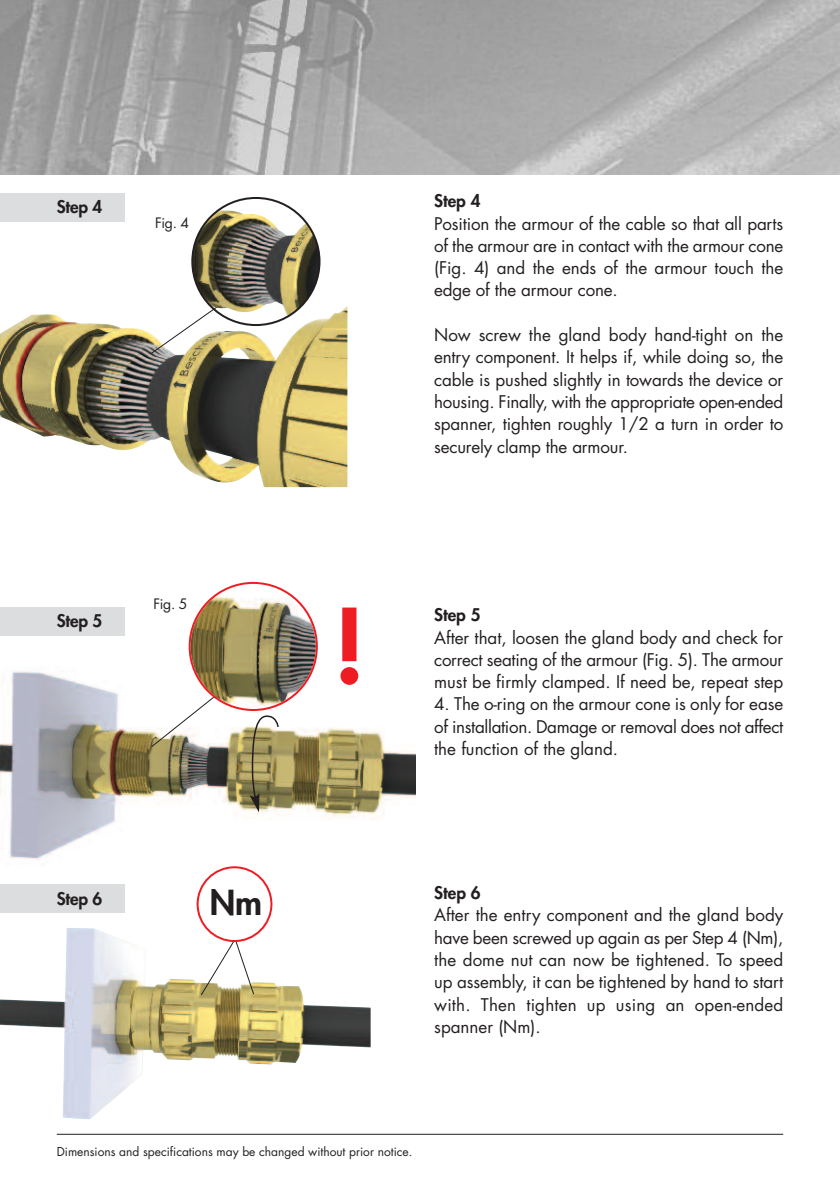
<style>
.page{position:relative;width:840px;height:1191px;background:#fff}
.page>*{position:absolute;margin:0;border:0;box-sizing:border-box;transform-origin:0 0}
.t1{font:800 99.8px "Futura";color:#ee1d23}
.t2{font:800 33.6px "Futura";color:#231f20}
.t3{font:17px/22.2px "Futura";color:#231f20;text-align:justify}
.t4{font:800 17px "Futura";letter-spacing:-.005em;color:#231f20}
.t5{font:14px "Futura";letter-spacing:-.025em;color:#231f20}
.t6{font:12px "Futura";color:#231f20}
</style>
<div class="page">
<img style="left:0;top:928px;width:370px;height:191px">
<div style="left:0;top:193px;width:125px;height:28px;background:#dcdddf"></div>
<div style="left:0;top:607px;width:125px;height:28px;background:#dcdddf"></div>
<div style="left:0;top:884px;width:125px;height:29px;background:#dcdddf"></div>
<img style="left:0;top:306px;width:347px;height:181px">
<img style="left:0;top:671px;width:416px;height:189px">
<img style="left:150px;top:197px;width:170px;height:157px">
<svg style="left:196px;top:866px;width:76px;height:130px"></svg>
<img style="left:150px;top:582px;width:167px;height:230px">
<img style="left:0;top:0;width:839px;height:174px">
<hr style="left:57px;top:1134px;width:725px;height:1px;background:#231f20">
<p class="t4" style="left:57px;top:198px;width:47px">Step 4</p>
<p class="t5" style="left:155px;top:216px;width:35px">Fig. 4</p>
<p class="t4" style="left:434px;top:193px;width:48px">Step 4</p>
<p class="t3" style="left:434px;top:214px;width:350px">Position the armour of the cable so that all parts of the armour are in contact with the armour cone (Fig. 4) and the ends of the armour touch the edge of the armour cone.</p>
<p class="t3" style="left:434px;top:325px;width:350px">Now screw the gland body hand-tight on the entry component. It helps if, while doing so, the cable is pushed slightly in towards the device or housing. Finally, with the appropriate open-ended spanner, tighten roughly 1/2 a turn in order to securely clamp the armour.</p>
<p class="t4" style="left:57px;top:612px;width:47px">Step 5</p>
<p class="t5" style="left:153px;top:597px;width:35px">Fig. 5</p>
<h1 class="t1" style="left:333px;top:598px;width:34px">!</h1>
<p class="t4" style="left:434px;top:607px;width:48px">Step 5</p>
<p class="t3" style="left:434px;top:627px;width:350px">After that, loosen the gland body and check for correct seating of the armour (Fig. 5). The armour must be firmly clamped. If need be, repeat step</p>
<p class="t3" style="left:434px;top:694px;width:350px">4. The o-ring on the armour cone is only for ease of installation. Damage or removal does not affect the function of the gland.</p>
<p class="t4" style="left:57px;top:890px;width:47px">Step 6</p>
<h2 class="t2" style="left:210px;top:886px;width:54px">Nm</h2>
<p class="t4" style="left:434px;top:884px;width:48px">Step 6</p>
<p class="t3" style="left:434px;top:905px;width:350px">After the entry component and the gland body have been screwed up again as per Step 4 (Nm), the dome nut can now be tightened. To speed up assembly, it can be tightened by hand to start with. Then tighten up using an open-ended spanner (Nm).</p>
<p class="t6" style="left:57px;top:1145px;width:357px">Dimensions and specifications may be changed without prior notice.</p>
</div>
